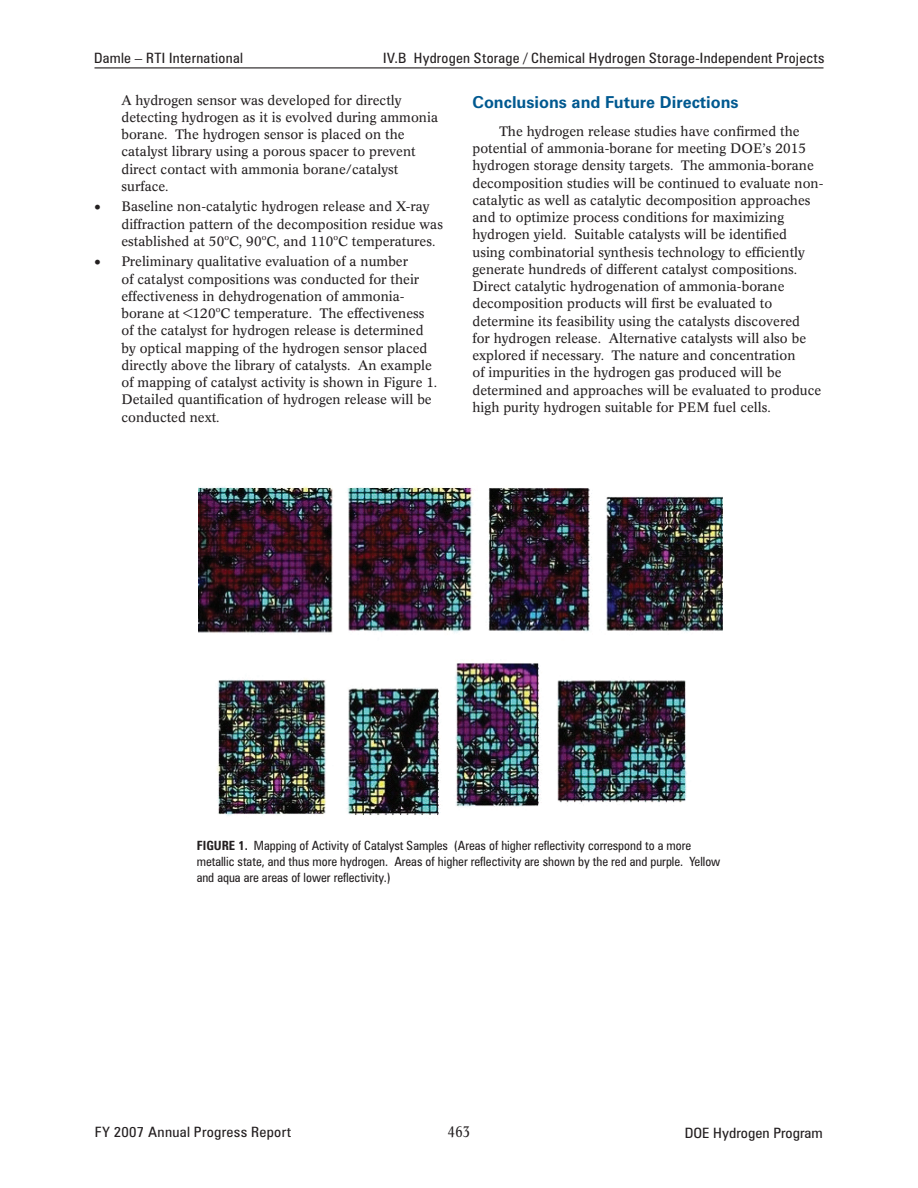
<style>
.page{position:relative;width:918px;height:1188px;background:#fff}
.page>*{position:absolute;margin:0;border:0;box-sizing:border-box;transform-origin:0 0}
._1_RptObjHead{font:700 16.5px "Zurich BT";color:#005990}
.t1{font:condensed 15px "Concorde BE";color:#231f20}
.t2{font:condensed 14.25px "Zurich BT";letter-spacing:.02em;color:#231f20;scale:1.05 1}
.t3{font:condensed 14.25px "Zurich BT";letter-spacing:.02em;color:#231f20;scale:1.08 1}
._1_Body_text{font:13.5px/17.2px "Concorde BE";color:#231f20}
._1_Bulleted_7{font:13.5px/17.2px "Concorde BE";color:#231f20}
._1_Bulleted{font:13.5px/17.2px "Concorde BE";color:#231f20}
.t4{font:13.5px "Symbol";color:#231f20}
._1_FigureTitle{font:condensed 12.75px/15.8px "Zurich BT";color:#231f20}
.s1{font-weight:700}
</style>
<div class="page">
<hr style="left:94px;top:67px;width:730px;height:1px;background:#231f20">
<img style="left:199px;top:486px;width:523px;height:330px">
<p class="t2" style="left:94px;top:49px;width:143px">Damle – RTI International</p>
<p class="t2" style="left:383px;top:49px;width:422px">IV.B Hydrogen Storage / Chemical Hydrogen Storage-Independent Projects</p>
<p class="_1_Bulleted" style="left:122px;top:91px;width:318px">A hydrogen sensor was developed for directly detecting hydrogen as it is evolved during ammonia borane. The hydrogen sensor is placed on the catalyst library using a porous spacer to prevent direct contact with ammonia borane/catalyst surface.</p>
<p class="_1_Bulleted" style="left:122px;top:198px;width:323px">Baseline non-catalytic hydrogen release and X-ray diffraction pattern of the decomposition residue was established at 50<sup>o</sup>C, 90<sup>o</sup>C, and 110<sup>o</sup>C temperatures.</p>
<p class="_1_Bulleted_7" style="left:122px;top:253px;width:317px">Preliminary qualitative evaluation of a number<br>of catalyst compositions was conducted for their effectiveness in dehydrogenation of ammonia&shy;borane at &lt;120<sup>o</sup>C temperature. The effectiveness of the catalyst for hydrogen release is determined by optical mapping of the hydrogen sensor placed directly above the library of catalysts. An example of mapping of catalyst activity is shown in Figure 1.<br>Detailed quantification of hydrogen release will be conducted next.</p>
<p class="_1_RptObjHead" style="left:472px;top:92px;width:268px">Conclusions and Future Directions</p>
<p class="_1_Body_text" style="left:472px;top:123px;width:352px;text-indent:27px">The hydrogen release studies have confirmed the potential of ammonia-borane for meeting DOE’s 2015 hydrogen storage density targets. The ammonia-borane decomposition studies will be continued to evaluate non&shy;catalytic as well as catalytic decomposition approaches and to optimize process conditions for maximizing hydrogen yield. Suitable catalysts will be identified<br>using combinatorial synthesis technology to efficiently generate hundreds of different catalyst compositions.<br>Direct catalytic hydrogenation of ammonia-borane decomposition products will first be evaluated to determine its feasibility using the catalysts discovered<br>for hydrogen release. Alternative catalysts will also be explored if necessary. The nature and concentration<br>of impurities in the hydrogen gas produced will be determined and approaches will be evaluated to produce high purity hydrogen suitable for PEM fuel cells.</p>
<p class="t4" style="left:94px;top:198px;width:8px">•</p>
<p class="t4" style="left:94px;top:253px;width:8px">•</p>
<p class="_1_FigureTitle" style="left:197px;top:838px;width:525px"><span class="s1">FIGURE 1.</span> Mapping of Activity of Catalyst Samples (Areas of higher reflectivity correspond to a more metallic state, and thus more hydrogen. Areas of higher reflectivity are shown by the red and purple. Yellow and aqua are areas of lower reflectivity.)</p>
<p class="t3" style="left:95px;top:1124px;width:184px">FY 2007 Annual Progress Report</p>
<p class="t1" style="left:448px;top:1123px;width:24px">463</p>
<p class="t3" style="left:685px;top:1124px;width:129px">DOE Hydrogen Program</p>
</div>
